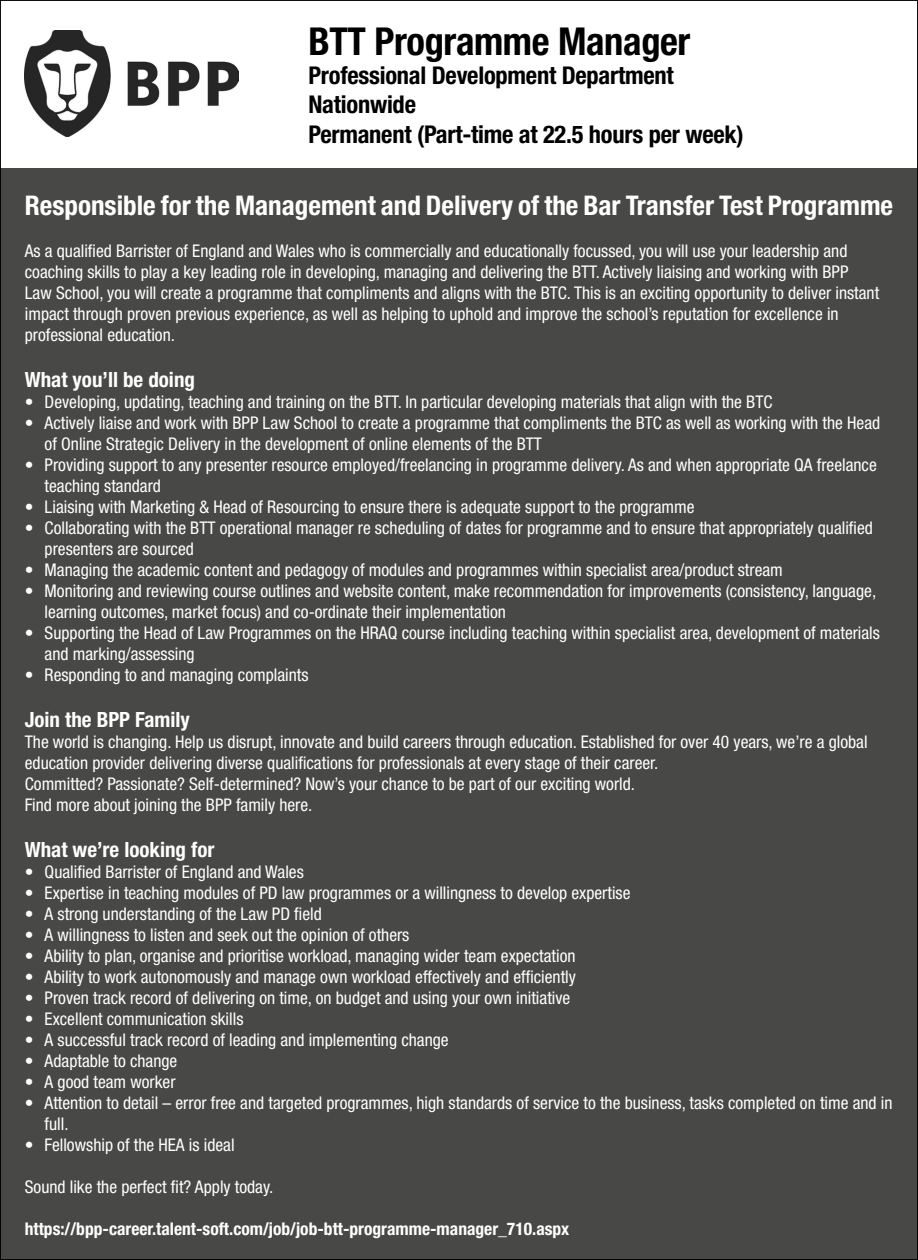
<style>
.page{position:relative;width:918px;height:1260px;background:#fff}
.page>*{position:absolute;margin:0;border:0;box-sizing:border-box;transform-origin:0 0}
.t1{font:700 condensed 38.5px "Helvetica Neue";letter-spacing:-.01em;color:#000}
.t2{font:700 condensed 27.12px "Helvetica Neue";color:#fff}
.t3{font:700 condensed 24.5px/29.4px "Helvetica Neue";letter-spacing:-.01em;color:#000}
.t4{font:700 condensed 21px "Helvetica Neue";color:#fff}
.t5{font:condensed 17.5px/21px "Helvetica Neue";color:#fff}
.t6{font:700 condensed 17.5px "Helvetica Neue";color:#fff}
</style>
<div class="page">
<div style="left:0;top:169px;width:918px;height:1091px;background:#484847"></div>
<img style="left:25px;top:31px;width:214px;height:106px">
<p class="t1" style="left:308px;top:18px;width:383px">BTT Programme Manager</p>
<p class="t3" style="left:308px;top:60px;width:367px">Professional Development Department</p>
<p class="t3" style="left:308px;top:90px;width:437px">Nationwide<br>Permanent (Part-time at 22.5 hours per week)</p>
<p class="t2" style="left:25px;top:189px;width:870px">Responsible for the Management and Delivery of the Bar Transfer Test Programme</p>
<p class="t5" style="left:25px;top:240px;width:856px">As a qualified Barrister of England and Wales who is commercially and educationally focussed, you will use your leadership and coaching skills to play a key leading role in developing, managing and delivering the BTT. Actively liaising and working with BPP Law School, you will create a programme that compliments and aligns with the BTC. This is an exciting opportunity to deliver instant impact through proven previous experience, as well as helping to uphold and improve the school’s reputation for excellence in professional education.</p>
<p class="t4" style="left:25px;top:367px;width:172px">What you’ll be doing</p>
<p class="t5" style="left:25px;top:391px;width:749px">• Developing, updating, teaching and training on the BTT. In particular developing materials that align with the BTC</p>
<p class="t5" style="left:45px;top:412px;width:837px;text-indent:-20px">• Actively liaise and work with BPP Law School to create a programme that compliments the BTC as well as working with the Head of Online Strategic Delivery in the development of online elements of the BTT</p>
<p class="t5" style="left:45px;top:454px;width:833px;text-indent:-20px">• Providing support to any presenter resource employed/freelancing in programme delivery. As and when appropriate QA freelance teaching standard</p>
<p class="t5" style="left:25px;top:496px;width:671px">• Liaising with Marketing &amp; Head of Resourcing to ensure there is adequate support to the programme</p>
<p class="t5" style="left:45px;top:517px;width:830px;text-indent:-20px">• Collaborating with the BTT operational manager re scheduling of dates for programme and to ensure that appropriately qualified presenters are sourced</p>
<p class="t5" style="left:25px;top:559px;width:759px">• Managing the academic content and pedagogy of modules and programmes within specialist area/product stream</p>
<p class="t5" style="left:45px;top:580px;width:833px;text-indent:-20px">• Monitoring and reviewing course outlines and website content, make recommendation for improvements (consistency, language, learning outcomes, market focus) and co-ordinate their implementation</p>
<p class="t5" style="left:45px;top:622px;width:837px;text-indent:-20px">• Supporting the Head of Law Programmes on the HRAQ course including teaching within specialist area, development of materials and marking/assessing</p>
<p class="t5" style="left:25px;top:664px;width:285px">• Responding to and managing complaints</p>
<p class="t4" style="left:25px;top:707px;width:167px">Join the BPP Family</p>
<p class="t5" style="left:25px;top:731px;width:844px">The world is changing. Help us disrupt, innovate and build careers through education. Established for over 40 years, we’re a global education provider delivering diverse qualifications for professionals at every stage of their career.</p>
<p class="t5" style="left:25px;top:773px;width:612px">Committed? Passionate? Self-determined? Now’s your chance to be part of our exciting world.</p>
<p class="t5" style="left:25px;top:794px;width:289px">Find more about joining the BPP family here.</p>
<p class="t4" style="left:25px;top:837px;width:191px">What we’re looking for</p>
<p class="t5" style="left:25px;top:861px;width:280px">• Qualified Barrister of England and Wales</p>
<p class="t5" style="left:25px;top:882px;width:607px">• Expertise in teaching modules of PD law programmes or a willingness to develop expertise</p>
<p class="t5" style="left:25px;top:903px;width:298px">• A strong understanding of the Law PD field</p>
<p class="t5" style="left:25px;top:924px;width:386px">• A willingness to listen and seek out the opinion of others</p>
<p class="t5" style="left:25px;top:945px;width:552px">• Ability to plan, organise and prioritise workload, managing wider team expectation</p>
<p class="t5" style="left:25px;top:966px;width:552px">• Ability to work autonomously and manage own workload effectively and efficiently</p>
<p class="t5" style="left:25px;top:987px;width:547px">• Proven track record of delivering on time, on budget and using your own initiative</p>
<p class="t5" style="left:25px;top:1008px;width:220px">• Excellent communication skills</p>
<p class="t5" style="left:25px;top:1029px;width:425px">• A successful track record of leading and implementing change</p>
<p class="t5" style="left:25px;top:1050px;width:154px">• Adaptable to change</p>
<p class="t5" style="left:25px;top:1071px;width:152px">• A good team worker</p>
<p class="t5" style="left:45px;top:1092px;width:849px;text-indent:-20px">• Attention to detail – error free and targeted programmes, high standards of service to the business, tasks completed on time and in full.</p>
<p class="t5" style="left:25px;top:1134px;width:211px">• Fellowship of the HEA is ideal</p>
<p class="t5" style="left:25px;top:1176px;width:250px">Sound like the perfect fit? Apply today.</p>
<p class="t6" style="left:25px;top:1218px;width:546px">https://bpp-career.talent-soft.com/job/job-btt-programme-manager_710.aspx</p>
</div>
